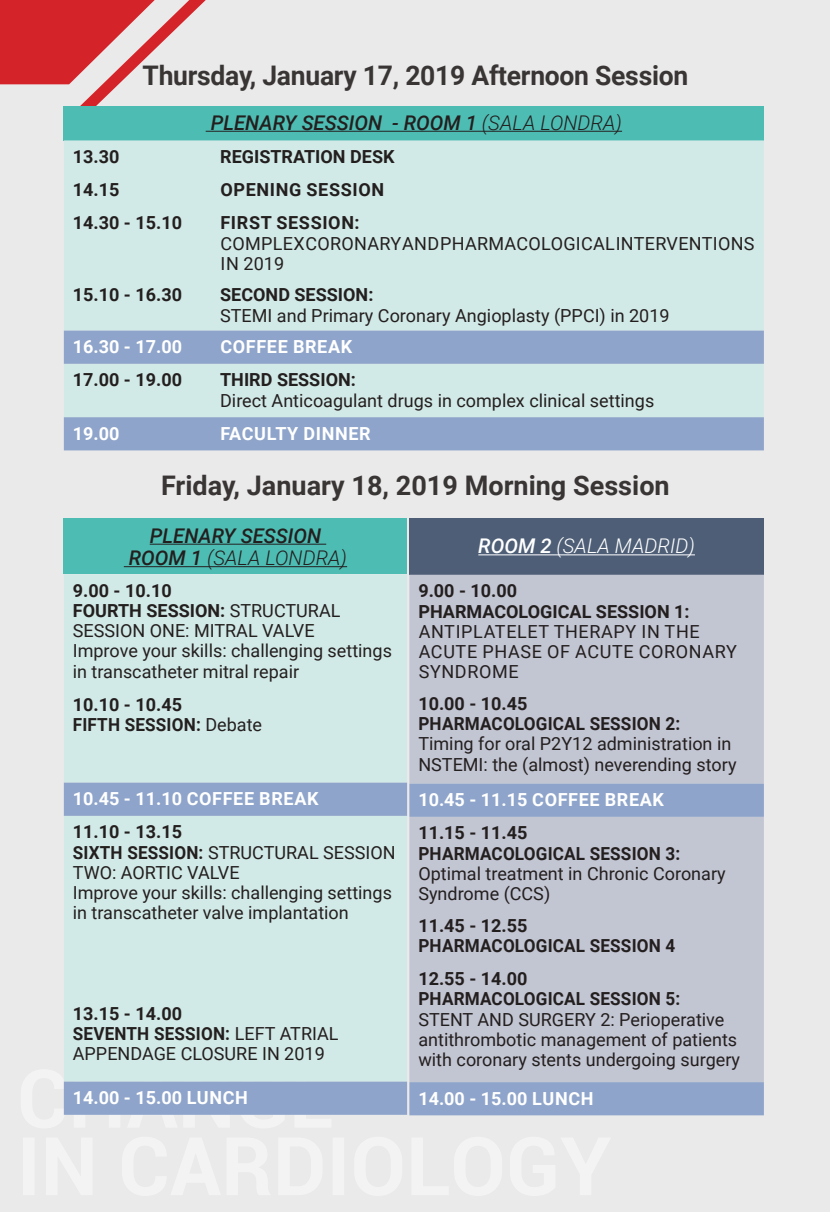
<style>
.page{position:relative;width:830px;height:1212px;background:#fff}
.page>*{position:absolute;margin:0;border:0;box-sizing:border-box;transform-origin:0 0}
.t1{font:700 27px "Roboto";letter-spacing:-.01em;color:#393535}
.t2{font:italic 500 20.25px/22.5px "Roboto";color:#241f1f;text-align:center}
.t3{font:italic 300 20.25px "Roboto";color:#fff}
.t4{font:18px/20.2px "Roboto";color:#241f1f}
.t5{font:700 18px/20.2px "Roboto";letter-spacing:.01em;color:#241f1f}
.t6{font:700 18px "Roboto";letter-spacing:.035em;color:#fff}
.t7{font:18px/20.2px "Roboto";letter-spacing:.035em;color:#241f1f}
.t8{font:700 18px "Roboto";letter-spacing:.01em;color:#fff}
.t9{font:700 18px "Roboto";letter-spacing:.035em;color:#241f1f}
.s1{font-weight:300}
.s2{font-weight:700}
.s3{font-weight:400}
.s4{font-weight:500}
</style>
<div class="page">
<div style="left:0;top:0;width:829px;height:1212px;background:#ebeaea"></div>
<svg style="left:0;top:0;width:206px;height:137px"></svg>
<div style="left:64px;top:106px;width:699px;height:34px;background:#4dbdb4"></div>
<div style="left:64px;top:140px;width:699px;height:191px;background:#d2eae7"></div>
<svg style="left:64px;top:331px;width:699px;height:119px;background:#acc3d7"></svg>
<hr style="left:205px;top:131px;width:416px;height:1px;background:#241f1f">
<div style="left:409px;top:518px;width:354px;height:57px;background:#4d5e76"></div>
<div style="left:409px;top:575px;width:354px;height:209px;background:#c2c5d2"></div>
<svg style="left:409px;top:784px;width:354px;height:331px;background:#b7bed0"></svg>
<hr style="left:478px;top:554px;width:216px;height:1px;background:#fff">
<div style="left:64px;top:518px;width:343px;height:56px;background:#4dbdb4"></div>
<div style="left:64px;top:574px;width:343px;height:209px;background:#d2eae7"></div>
<svg style="left:64px;top:783px;width:343px;height:332px;background:#c4dce1"></svg>
<hr style="left:150px;top:544px;width:176px;height:1px;background:#241f1f">
<hr style="left:124px;top:566px;width:223px;height:1px;background:#241f1f">
<h1 class="t1" style="left:142px;top:57px;width:547px">Thursday, January 17, 2019 Afternoon Session</h1>
<p class="t2" style="left:210px;top:111px;width:412px">PLENARY SESSION - ROOM 1 <span class="s1">(SALA LONDRA)</span></p>
<p class="t5" style="left:73px;top:146px;width:48px">13.30</p>
<p class="t5" style="left:220px;top:146px;width:176px">REGISTRATION DESK</p>
<p class="t5" style="left:73px;top:179px;width:48px">14.15</p>
<p class="t9" style="left:220px;top:177px;width:165px">OPENING SESSION</p>
<p class="t5" style="left:73px;top:212px;width:111px">14.30 - 15.10</p>
<p class="t9" style="left:220px;top:210px;width:140px">FIRST SESSION:</p>
<p class="t4" style="left:220px;top:232px;width:535px">COMPLEX CORONARY AND PHARMACOLOGICAL INTERVENTIONS<br>IN 2019</p>
<p class="t5" style="left:73px;top:284px;width:111px">15.10 - 16.30</p>
<p class="t5" style="left:220px;top:284px;width:155px">SECOND SESSION:</p>
<p class="t4" style="left:220px;top:304px;width:451px">STEMI and Primary Coronary Angioplasty (PPCI) in 2019</p>
<p class="t6" style="left:73px;top:334px;width:111px">16.30 - 17.00</p>
<p class="t6" style="left:220px;top:334px;width:133px">COFFEE BREAK</p>
<p class="t5" style="left:73px;top:369px;width:111px">17.00 - 19.00</p>
<p class="t5" style="left:220px;top:369px;width:137px">THIRD SESSION:</p>
<p class="t4" style="left:220px;top:389px;width:435px">Direct Anticoagulant drugs in complex clinical settings</p>
<p class="t6" style="left:73px;top:421px;width:48px">19.00</p>
<p class="t6" style="left:220px;top:421px;width:152px">FACULTY DINNER</p>
<h1 class="t1" style="left:161px;top:467px;width:510px">Friday, January 18, 2019 Morning Session</h1>
<p class="t2" style="left:129px;top:523px;width:220px">PLENARY SESSION<br>ROOM 1 <span class="s1">(SALA LONDRA)</span></p>
<p class="t4" style="left:73px;top:579px;width:320px"><span class="s2">9.00 - 10.10<br>FOURTH SESSION:</span> STRUCTURAL<br>SESSION ONE: MITRAL VALVE<br>Improve your skills: challenging settings in transcatheter mitral repair</p>
<p class="t5" style="left:73px;top:694px;width:191px">10.10 - 10.45<br>FIFTH SESSION: <span class="s3">Debate</span></p>
<p class="t6" style="left:73px;top:786px;width:247px">10.45 - 11.10 COFFEE BREAK</p>
<p class="t4" style="left:73px;top:821px;width:324px"><span class="s2">11.10 - 13.15<br>SIXTH SESSION:</span> STRUCTURAL SESSION<br>TWO: AORTIC VALVE<br>Improve your skills: challenging settings in transcatheter valve implantation</p>
<p class="t4" style="left:73px;top:1002px;width:267px"><span class="s2">13.15 - 14.00<br>SEVENTH SESSION:</span> LEFT ATRIAL<br>APPENDAGE CLOSURE IN 2019</p>
<p class="t8" style="left:73px;top:1085px;width:176px">14.00 - 15.00 LUNCH</p>
<p class="t3" style="left:478px;top:532px;width:218px"><span class="s4">ROOM 2</span> (SALA MADRID)</p>
<p class="t5" style="left:418px;top:580px;width:273px">9.00 - 10.00<br>PHARMACOLOGICAL SESSION 1:</p>
<p class="t7" style="left:418px;top:620px;width:320px">ANTIPLATELET THERAPY IN THE<br>ACUTE PHASE OF ACUTE CORONARY<br>SYNDROME</p>
<p class="t5" style="left:418px;top:692px;width:263px">10.00 - 10.45<br>PHARMACOLOGICAL SESSION 2:</p>
<p class="t4" style="left:418px;top:733px;width:319px">Timing for oral P2Y12 administration in<br>NSTEMI: the (almost) neverending story</p>
<p class="t6" style="left:418px;top:787px;width:247px">10.45 - 11.15 COFFEE BREAK</p>
<p class="t5" style="left:418px;top:822px;width:263px">11.15 - 11.45<br>PHARMACOLOGICAL SESSION 3:</p>
<p class="t4" style="left:418px;top:863px;width:309px">Optimal treatment in Chronic Coronary<br>Syndrome (CCS)</p>
<p class="t5" style="left:418px;top:914px;width:258px">11.45 - 12.55<br>PHARMACOLOGICAL SESSION 4</p>
<p class="t5" style="left:418px;top:968px;width:263px">12.55 - 14.00<br>PHARMACOLOGICAL SESSION 5:</p>
<p class="t4" style="left:418px;top:1008px;width:323px">STENT AND SURGERY 2: Perioperative antithrombotic management of patients with coronary stents undergoing surgery</p>
<p class="t8" style="left:418px;top:1085px;width:176px">14.00 - 15.00 LUNCH</p>
</div>
